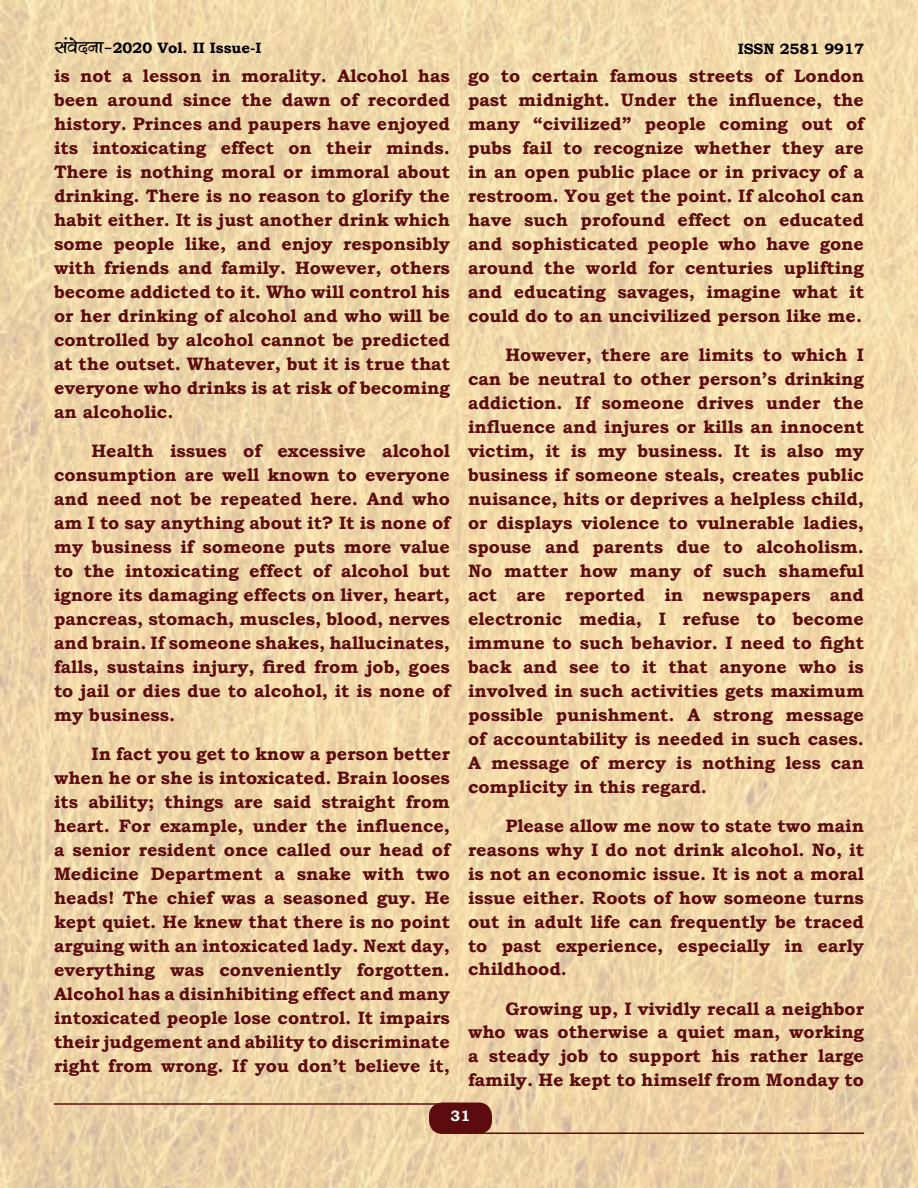
<style>
.page{position:relative;width:918px;height:1188px;background:#fff}
.page>*{position:absolute;margin:0;border:0;box-sizing:border-box;transform-origin:0 0}
.Messages{font:700 18px/24px "Bookman Old Style";color:#5c0c0e;text-align:justify}
.t1{font:700 15px "Bookman Old Style";color:#000}
.Eng__Article_Heading{font:700 15px "Bookman Old Style";color:#fff}
.s1{font-family:"Kruti Dev 500";font-size:21px}
</style>
<div class="page">
<img style="left:0;top:0;width:918px;height:1188px">
<div style="left:429px;top:1102px;width:63px;height:32px;background:#5c0c0e;border-radius:14px"></div>
<hr style="left:54px;top:1103px;width:387px;height:2px;background:#5c0c0e">
<hr style="left:477px;top:1132px;width:387px;height:2px;background:#5c0c0e">
<p class="t1" style="left:54px;top:37px;width:209px"><span class="s1">laosnuk&amp;</span>2020 Vol. II Issue-I</p>
<p class="t1" style="left:738px;top:38px;width:128px">ISSN 2581 9917</p>
<p class="Messages" style="left:54px;top:64px;width:398px">is not a lesson in morality. Alcohol has been around since the dawn of recorded history. Princes and paupers have enjoyed its intoxicating effect on their minds.<br>There is nothing moral or immoral about drinking. There is no reason to glorify the habit either. It is just another drink which some people like, and enjoy responsibly with friends and family. However, others become addicted to it. Who will control his or her drinking of alcohol and who will be controlled by alcohol cannot be predicted at the outset. Whatever, but it is true that everyone who drinks is at risk of becoming an alcoholic.</p>
<p class="Messages" style="left:54px;top:438px;width:398px;text-indent:37px">Health issues of excessive alcohol consumption are well known to everyone and need not be repeated here. And who am I to say anything about it? It is none of my business if someone puts more value to the intoxicating effect of alcohol but ignore its damaging effects on liver, heart, pancreas, stomach, muscles, blood, nerves and brain. If someone shakes, hallucinates, falls, sustains injury, fired from job, goes to jail or dies due to alcohol, it is none of my business.</p>
<p class="Messages" style="left:54px;top:741px;width:398px;text-indent:37px">In fact you get to know a person better when he or she is intoxicated. Brain looses its ability; things are said straight from heart. For example, under the influence, a senior resident once called our head of Medicine Department a snake with two heads! The chief was a seasoned guy. He kept quiet. He knew that there is no point arguing with an intoxicated lady. Next day, everything was conveniently forgotten.<br>Alcohol has a disinhibiting effect and many intoxicated people lose control. It impairs their judgement and ability to discriminate right from wrong. If you don’t believe it,</p>
<p class="Messages" style="left:468px;top:63px;width:398px">go to certain famous streets of London past midnight. Under the influence, the many “civilized” people coming out of pubs fail to recognize whether they are in an open public place or in privacy of a restroom. You get the point. If alcohol can have such profound effect on educated and sophisticated people who have gone around the world for centuries uplifting and educating savages, imagine what it could do to an uncivilized person like me.</p>
<p class="Messages" style="left:468px;top:342px;width:398px;text-indent:37px">However, there are limits to which I can be neutral to other person’s drinking addiction. If someone drives under the influence and injures or kills an innocent victim, it is my business. It is also my business if someone steals, creates public nuisance, hits or deprives a helpless child, or displays violence to vulnerable ladies, spouse and parents due to alcoholism.<br>No matter how many of such shameful act are reported in newspapers and electronic media, I refuse to become immune to such behavior. I need to fight back and see to it that anyone who is involved in such activities gets maximum possible punishment. A strong message of accountability is needed in such cases.<br>A message of mercy is nothing less can complicity in this regard.</p>
<p class="Messages" style="left:468px;top:813px;width:398px;text-indent:37px">Please allow me now to state two main reasons why I do not drink alcohol. No, it is not an economic issue. It is not a moral issue either. Roots of how someone turns out in adult life can frequently be traced to past experience, especially in early childhood.</p>
<p class="Messages" style="left:468px;top:996px;width:398px;text-indent:37px">Growing up, I vividly recall a neighbor who was otherwise a quiet man, working a steady job to support his rather large family. He kept to himself from Monday to</p>
<p class="Eng__Article_Heading" style="left:451px;top:1105px;width:21px">31</p>
</div>
